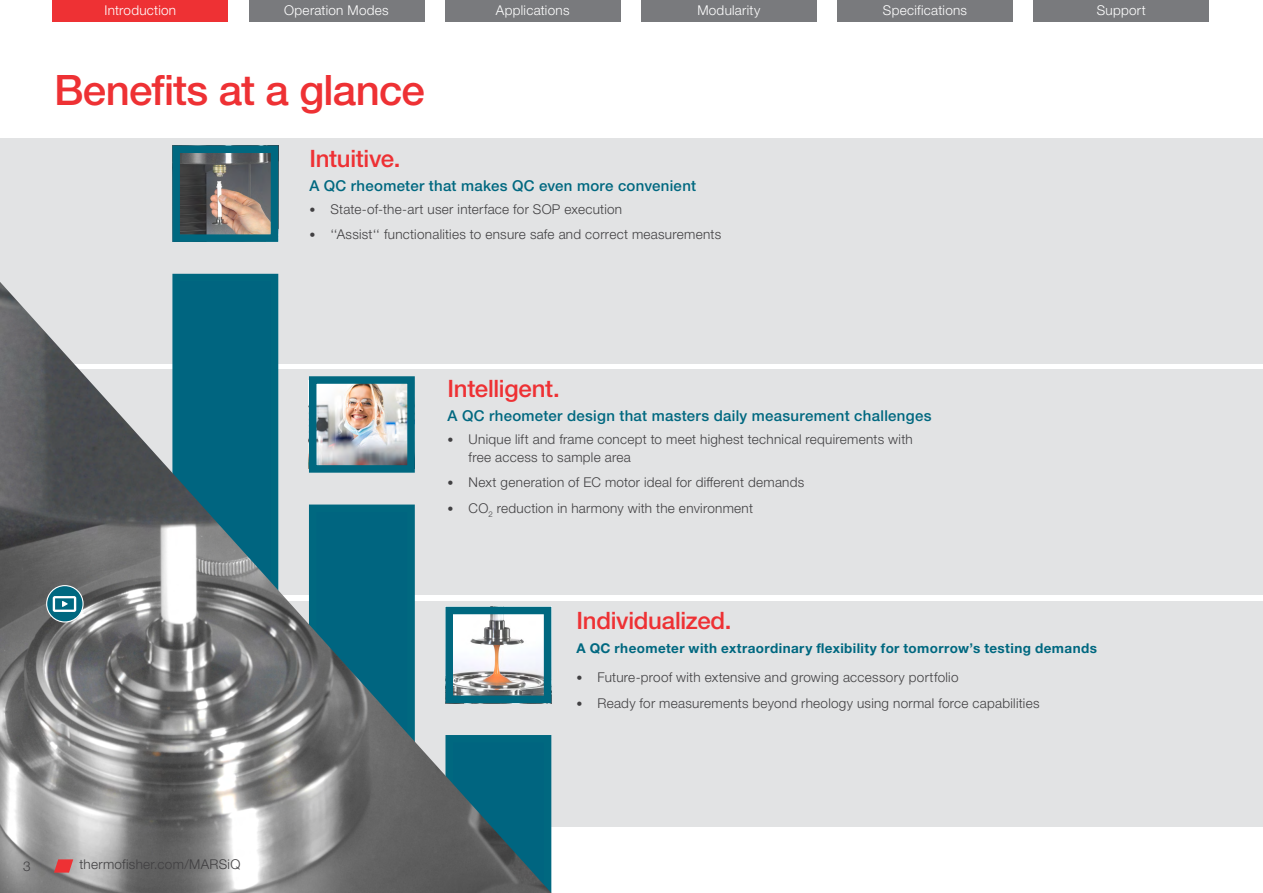
<style>
.page{position:relative;width:1263px;height:893px;background:#fff}
.page>*{position:absolute;margin:0;border:0;box-sizing:border-box;transform-origin:0 0}
.t1{font:500 42px "Helvetica Neue LTW1 G";letter-spacing:-.02em;color:#ee3134}
.t2{font:500 24px "Helvetica Neue LTW1 G";letter-spacing:-.015em;color:#ee3134}
.t3{font:500 15px "Helvetica Neue LTW1 G";letter-spacing:.02em;color:#006880}
.t4{font:300 13.5px/18px "Helvetica Neue LTW1 G";letter-spacing:.02em;color:#414042}
.t5{font:300 13.5px "Helvetica Neue LTW1 G";letter-spacing:.02em;color:#fff}
.t6{font:700 13.5px "Helvetica Neue LTW1 G";letter-spacing:.03em;color:#006880}
.s1{font-size:12px}
</style>
<div class="page">
<div style="left:0;top:601px;width:1263px;height:225px;background:#e2e3e4"></div>
<div style="left:0;top:138px;width:1263px;height:225px;background:#e2e3e4"></div>
<div style="left:0;top:370px;width:1263px;height:225px;background:#e2e3e4"></div>
<div style="left:53px;top:0;width:175px;height:21px;background:#ee3134"></div>
<div style="left:249px;top:0;width:175px;height:21px;background:#797a7d"></div>
<div style="left:445px;top:0;width:175px;height:21px;background:#797a7d"></div>
<div style="left:641px;top:0;width:176px;height:21px;background:#797a7d"></div>
<div style="left:837px;top:0;width:176px;height:21px;background:#797a7d"></div>
<div style="left:1033px;top:0;width:176px;height:21px;background:#797a7d"></div>
<img style="left:181px;top:155px;width:88px;height:78px">
<div style="left:172px;top:146px;width:106px;height:96px;border:8px solid #006880"></div>
<img style="left:0;top:282px;width:551px;height:611px">
<svg style="left:47px;top:586px;width:36px;height:36px"></svg>
<svg style="left:53px;top:596px;width:23px;height:16px"></svg>
<div style="left:46px;top:585px;width:38px;height:38px;border:1px solid #fff;border-radius:50%"></div>
<svg style="left:54px;top:859px;width:19px;height:14px"></svg>
<p class="t5" style="left:104px;top:2px;width:73px">Introduction</p>
<p class="t5" style="left:284px;top:2px;width:106px">Operation Modes</p>
<p class="t5" style="left:496px;top:2px;width:75px">Applications</p>
<p class="t5" style="left:697px;top:2px;width:65px">Modularity</p>
<p class="t5" style="left:883px;top:2px;width:86px">Specifications</p>
<p class="t5" style="left:1097px;top:2px;width:51px">Support</p>
<h1 class="t1" style="left:54px;top:65px;width:372px">Benefits at a glance</h1>
<h2 class="t2" style="left:309px;top:144px;width:92px">Intuitive.</h2>
<p class="t3" style="left:309px;top:177px;width:388px">A QC rheometer that makes QC even more convenient</p>
<p class="t4" style="left:309px;top:200px;width:314px"><span class="s1">•</span> State-of-the-art user interface for SOP execution</p>
<p class="t4" style="left:309px;top:225px;width:413px"><span class="s1">•</span> ‘‘Assist‘‘ functionalities to ensure safe and correct measurements</p>
<h2 class="t2" style="left:448px;top:374px;width:114px">Intelligent.</h2>
<p class="t3" style="left:448px;top:407px;width:485px">A QC rheometer design that masters daily measurement challenges</p>
<p class="t4" style="left:469px;top:430px;width:446px;text-indent:-21px"><span class="s1">•</span> Unique lift and frame concept to meet highest technical requirements with free access to sample area</p>
<p class="t4" style="left:448px;top:473px;width:358px"><span class="s1">•</span> Next generation of EC motor ideal for different demands</p>
<p class="t4" style="left:448px;top:499px;width:307px"><span class="s1">•</span> CO<sub>2</sub> reduction in harmony with the environment</p>
<p class="t4" style="left:23px;top:857px;width:9px">3</p>
<p class="t4" style="left:80px;top:855px;width:162px">thermofisher.com/MARSiQ</p>
<h2 class="t2" style="left:576px;top:606px;width:157px">Individualized.</h2>
<p class="t6" style="left:576px;top:640px;width:522px">A QC rheometer with extraordinary flexibility for tomorrow’s testing demands</p>
<p class="t4" style="left:576px;top:668px;width:384px"><span class="s1">•</span> Future-proof with extensive and growing accessory portfolio</p>
<p class="t4" style="left:576px;top:694px;width:465px"><span class="s1">•</span> Ready for measurements beyond rheology using normal force capabilities</p>
</div>
